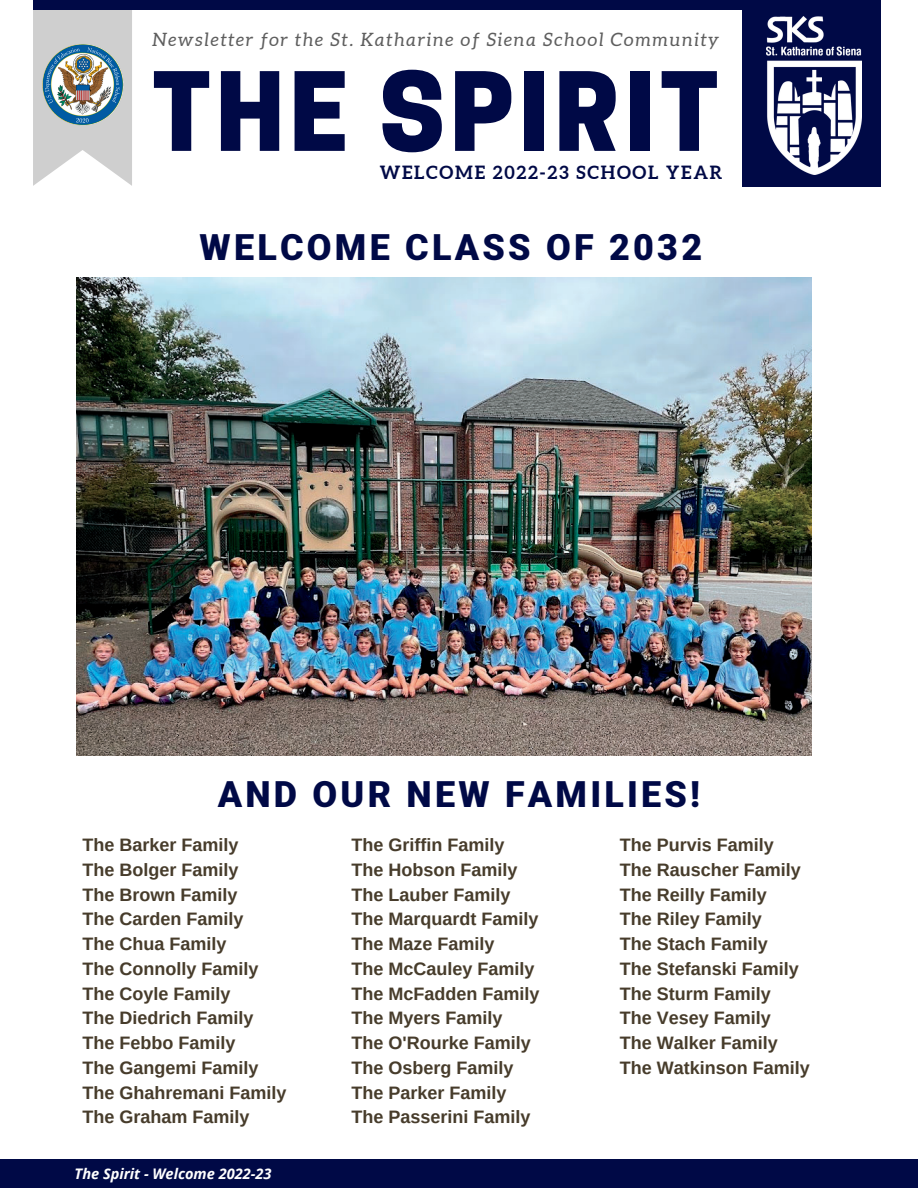
<style>
.page{position:relative;width:918px;height:1188px;background:#fff}
.page>*{position:absolute;margin:0;border:0;box-sizing:border-box;transform-origin:0 0}
.t1{font:800 102.3px "Cooper Hewitt";letter-spacing:.05em;color:#000946}
.t2{font:900 36px "Mardoto";letter-spacing:.09em;color:#000946}
.t3{font:italic 18.3px "Aleo";letter-spacing:.095em;color:#5e5e5e}
.t4{font:700 18.15px "Aleo";letter-spacing:.095em;color:#000946}
.t5{font:700 18px/24.8px "Arimo";color:#473c2b}
.t6{font:italic 700 14.55px "Open Sans";color:#fff}
</style>
<div class="page">
<div style="left:0;top:1160px;width:918px;height:28px;background:#000946"></div>
<svg style="left:33px;top:0;width:99px;height:186px"></svg>
<img style="left:34px;top:35px;width:97px;height:100px">
<div style="left:34px;top:0;width:847px;height:10px;background:#000946"></div>
<div style="left:743px;top:0;width:138px;height:187px;background:#000946"></div>
<img style="left:766px;top:17px;width:96px;height:157px">
<img style="left:76px;top:278px;width:736px;height:478px">
<p class="t3" style="left:152px;top:30px;width:568px">Newsletter for the St. Katharine of Siena School Community</p>
<h1 class="t1" style="left:152px;top:74px;width:568px">THE SPIRIT</h1>
<p class="t4" style="left:380px;top:162px;width:344px">WELCOME 2022-23 SCHOOL YEAR</p>
<h2 class="t2" style="left:200px;top:227px;width:504px">WELCOME CLASS OF 2032</h2>
<h2 class="t2" style="left:218px;top:774px;width:484px">AND OUR NEW FAMILIES!</h2>
<p class="t5" style="left:83px;top:832px;width:205px">The Barker Family<br>The Bolger Family<br>The Brown Family<br>The Carden Family<br>The Chua Family<br>The Connolly Family<br>The Coyle Family<br>The Diedrich Family<br>The Febbo Family<br>The Gangemi Family<br>The Ghahremani Family<br>The Graham Family</p>
<p class="t5" style="left:620px;top:832px;width:191px">The Purvis Family<br>The Rauscher Family<br>The Reilly Family<br>The Riley Family<br>The Stach Family<br>The Stefanski Family<br>The Sturm Family<br>The Vesey Family<br>The Walker Family<br>The Watkinson Family</p>
<p class="t5" style="left:352px;top:832px;width:189px">The Griffin Family<br>The Hobson Family<br>The Lauber Family<br>The Marquardt Family<br>The Maze Family<br>The McCauley Family<br>The McFadden Family<br>The Myers Family<br>The O'Rourke Family<br>The Osberg Family<br>The Parker Family<br>The Passerini Family</p>
<p class="t6" style="left:75px;top:1164px;width:198px">The Spirit - Welcome 2022-23</p>
</div>
